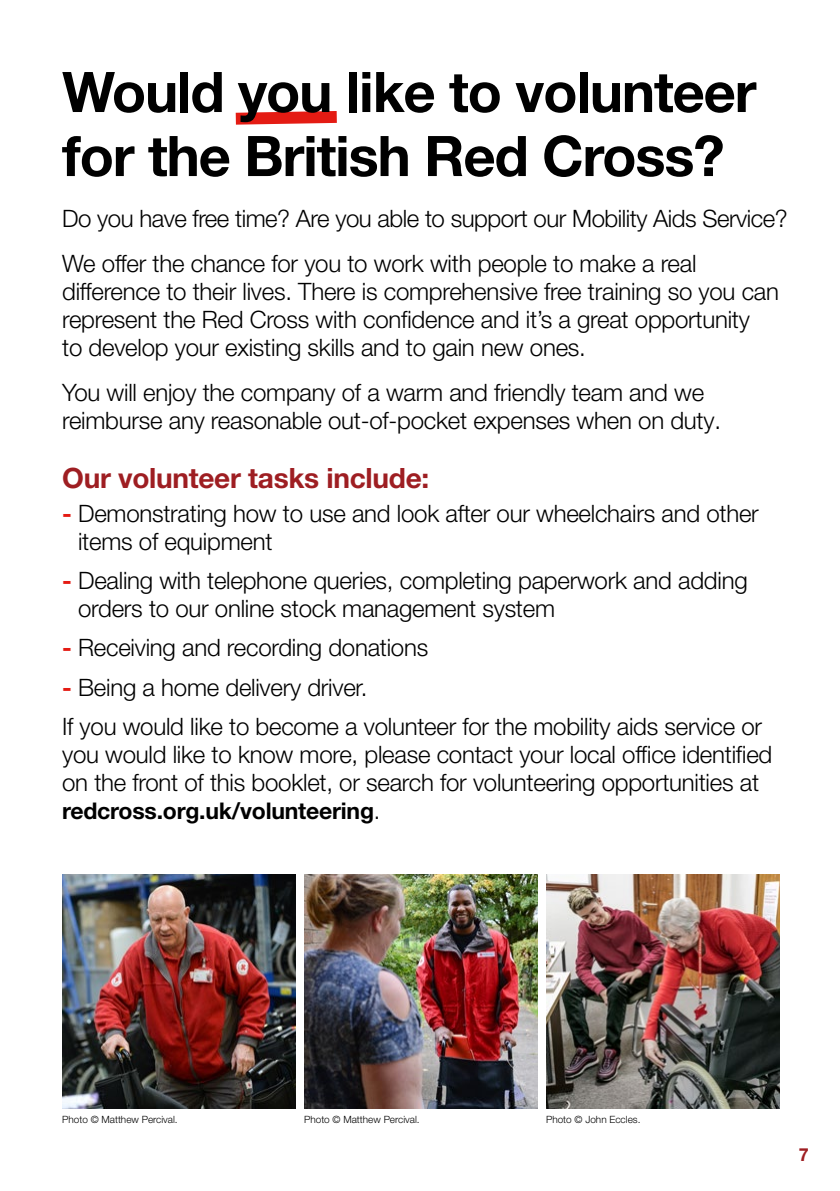
<style>
.page{position:relative;width:840px;height:1191px;background:#fff}
.page>*{position:absolute;margin:0;border:0;box-sizing:border-box;transform-origin:0 0}
.t1{font:700 56px/64px "Helvetica Neue LT Pro";letter-spacing:-.02em;color:#000}
.t2{font:700 28px "Helvetica Neue LT Pro";letter-spacing:-.01em;color:#9e1e22}
.t3{font:300 24px/28px "Helvetica Neue LT Pro";letter-spacing:-.01em;color:#000}
.t4{font:700 23px "Helvetica Neue LT Pro";letter-spacing:-.01em;color:#000}
.t5{font:700 18px "Helvetica Neue LT Pro";color:#9e1e22}
.t6{font:300 10px "Helvetica Neue LT Pro";color:#000}
.s1{font-weight:700;color:#e41b13}
.s2{font-weight:300}
</style>
<div class="page">
<svg style="left:235px;top:111px;width:101px;height:14px"></svg>
<img style="left:546px;top:874px;width:233px;height:234px">
<img style="left:304px;top:874px;width:233px;height:234px">
<img style="left:62px;top:874px;width:234px;height:234px">
<h1 class="t1" style="left:62px;top:58px;width:695px">Would you like to volunteer for the British Red Cross?</h1>
<p class="t3" style="left:62px;top:195px;width:726px;line-height:45px">Do you have free time? Are you able to support our Mobility Aids Service?<br>We offer the chance for you to work with people to make a real</p>
<p class="t3" style="left:62px;top:277px;width:718px">difference to their lives. There is comprehensive free training so you can represent the Red Cross with confidence and it’s a great opportunity<br>to develop your existing skills and to gain new ones.</p>
<p class="t3" style="left:62px;top:378px;width:660px">You will enjoy the company of a warm and friendly team and we reimburse any reasonable out-of-pocket expenses when on duty.</p>
<p class="t2" style="left:62px;top:460px;width:368px">Our volunteer tasks include:</p>
<p class="t3" style="left:78px;top:498px;width:681px;text-indent:-16px"><span class="s1">-</span> Demonstrating how to use and look after our wheelchairs and other items of equipment</p>
<p class="t3" style="left:78px;top:566px;width:670px;text-indent:-16px"><span class="s1">-</span> Dealing with telephone queries, completing paperwork and adding orders to our online stock management system</p>
<p class="t3" style="left:62px;top:633px;width:367px"><span class="s1">-</span> Receiving and recording donations</p>
<p class="t3" style="left:62px;top:667px;width:701px;line-height:39.4px"><span class="s1">-</span> Being a home delivery driver.<br>If you would like to become a volunteer for the mobility aids service or</p>
<p class="t3" style="left:62px;top:740px;width:711px">you would like to know more, please contact your local office identified on the front of this booklet, or search for volunteering opportunities at</p>
<p class="t4" style="left:62px;top:796px;width:319px">redcross.org.uk/volunteering<span class="s2">.</span></p>
<p class="t6" style="left:62px;top:1113px;width:117px">Photo © Matthew Percival.</p>
<p class="t6" style="left:304px;top:1113px;width:117px">Photo © Matthew Percival.</p>
<p class="t6" style="left:545px;top:1113px;width:96px">Photo © John Eccles.</p>
<p class="t5" style="left:798px;top:1143px;width:12px">7</p>
</div>
